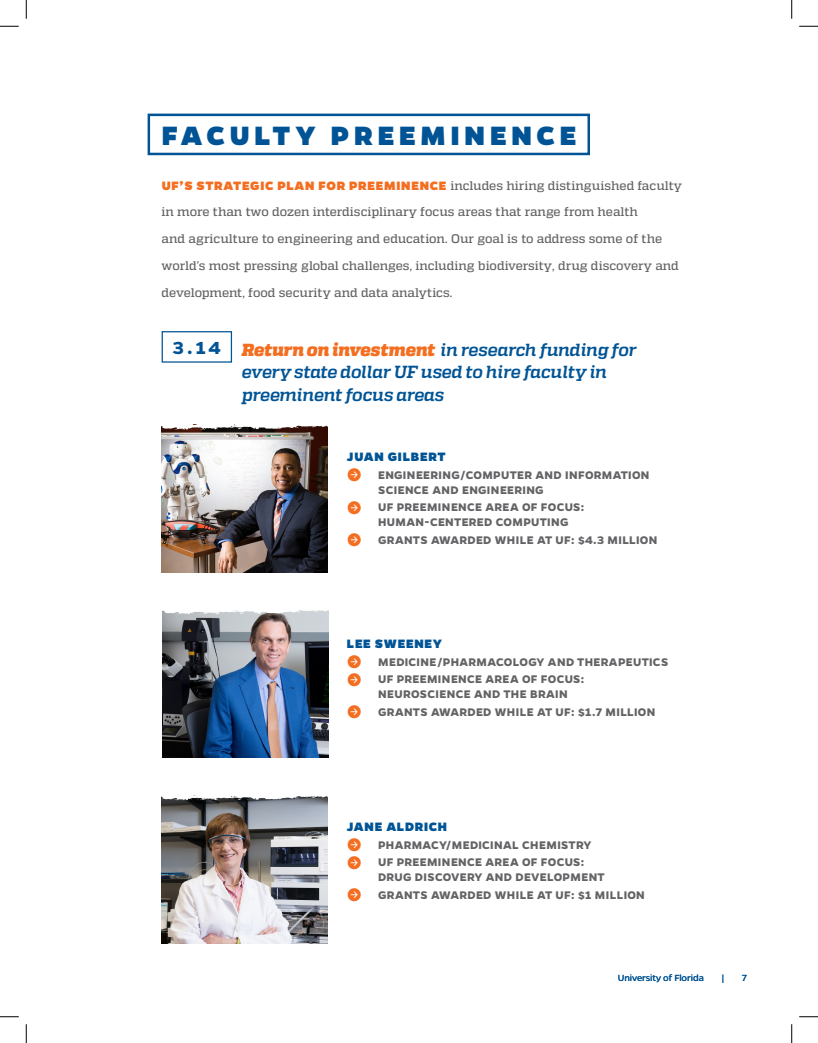
<style>
.page{position:relative;width:818px;height:1043px;background:#fff}
.page>*{position:absolute;margin:0;border:0;box-sizing:border-box;transform-origin:0 0}
.t1{font:800 30px "Gentona";letter-spacing:.165em;color:#005495}
.Boxed_Gentona_Headli{font:700 19.75px "Gentona";color:#005495}
.Quadon_Thin_Headline{font:italic 700 17.5px/22.5px "Quadon";letter-spacing:-.015em;color:#005495}
.Gentona_Body_8pt_18p{font:800 13.75px "Gentona";letter-spacing:.05em;color:#005495}
.Gentona_Callout{font:700 12.5px/15px "Gentona";letter-spacing:.03em;color:#636366}
.Gentona_Body_8pt_18p-2{font:500 12.5px/26.8px "Quadon";color:#636366}
.Gentona_Body_10pt_13{font:10px "Gentona";letter-spacing:-.01em;color:#005495}
.s1{font-family:"Gentona";font-weight:800;font-size:13.75px;color:#f36e21}
.s2{font-weight:900;color:#f36e21}
.s3{font-weight:400;font-size:22.5px;color:#f36e21}
</style>
<div class="page">
<div style="left:148px;top:114px;width:442px;height:41px;border:2px solid #005495"></div>
<div style="left:162px;top:331px;width:70px;height:31px;border:1px solid #005495"></div>
<img style="left:162px;top:436px;width:166px;height:136px">
<img style="left:161px;top:424px;width:167px;height:12px">
<img style="left:162px;top:806px;width:166px;height:137px">
<img style="left:161px;top:795px;width:167px;height:11px">
<img style="left:162px;top:621px;width:166px;height:136px">
<img style="left:162px;top:610px;width:167px;height:11px">
<svg style="left:0;top:25px;width:19px;height:2px"></svg>
<svg style="left:799px;top:25px;width:19px;height:2px"></svg>
<svg style="left:0;top:1016px;width:19px;height:1px"></svg>
<svg style="left:799px;top:1016px;width:19px;height:1px"></svg>
<svg style="left:25px;top:0;width:2px;height:19px"></svg>
<svg style="left:25px;top:1024px;width:2px;height:18px"></svg>
<svg style="left:791px;top:0;width:1px;height:19px"></svg>
<svg style="left:791px;top:1024px;width:1px;height:18px"></svg>
<p class="t1" style="left:162px;top:118px;width:416px">FACULTY PREEMINENCE</p>
<p class="Gentona_Body_8pt_18p-2" style="left:162px;top:172px;width:522px"><span class="s1">UF’S STRATEGIC PLAN FOR PREEMINENCE</span> includes hiring distinguished faculty in more than two dozen interdisciplinary focus areas that range from health<br>and agriculture to engineering and education. Our goal is to address some of the world’s most pressing global challenges, including biodiversity, drug discovery and development, food security and data analytics.</p>
<p class="Boxed_Gentona_Headli" style="left:173px;top:337px;width:50px">3.14</p>
<p class="Quadon_Thin_Headline" style="left:242px;top:338px;width:396px"><span class="s2">Return on investment</span> in research funding for every state dollar UF used to hire faculty in preeminent focus areas</p>
<p class="Gentona_Body_8pt_18p" style="left:347px;top:448px;width:100px">JUAN GILBERT</p>
<p class="Gentona_Callout" style="left:378px;top:467px;width:273px;text-indent:-31px"><span class="s3">→</span> ENGINEERING/COMPUTER AND INFORMATION<br>SCIENCE AND ENGINEERING</p>
<p class="Gentona_Callout" style="left:378px;top:499px;width:208px;text-indent:-31px"><span class="s3">→</span> UF PREEMINENCE AREA OF FOCUS:<br>HUMAN-CENTERED COMPUTING</p>
<p class="Gentona_Callout" style="left:347px;top:532px;width:312px"><span class="s3">→</span> GRANTS AWARDED WHILE AT UF: $4.3 MILLION</p>
<p class="Gentona_Body_8pt_18p" style="left:347px;top:635px;width:97px">LEE SWEENEY</p>
<p class="Gentona_Callout" style="left:347px;top:654px;width:323px"><span class="s3">→</span> MEDICINE/PHARMACOLOGY AND THERAPEUTICS</p>
<p class="Gentona_Callout" style="left:378px;top:671px;width:208px;text-indent:-31px"><span class="s3">→</span> UF PREEMINENCE AREA OF FOCUS:<br>NEUROSCIENCE AND THE BRAIN</p>
<p class="Gentona_Callout" style="left:347px;top:704px;width:310px"><span class="s3">→</span> GRANTS AWARDED WHILE AT UF: $1.7 MILLION</p>
<p class="Gentona_Body_8pt_18p" style="left:347px;top:818px;width:102px">JANE ALDRICH</p>
<p class="Gentona_Callout" style="left:347px;top:837px;width:246px"><span class="s3">→</span> PHARMACY/MEDICINAL CHEMISTRY</p>
<p class="Gentona_Callout" style="left:378px;top:854px;width:228px;text-indent:-31px"><span class="s3">→</span> UF PREEMINENCE AREA OF FOCUS:<br>DRUG DISCOVERY AND DEVELOPMENT</p>
<p class="Gentona_Callout" style="left:347px;top:887px;width:299px"><span class="s3">→</span> GRANTS AWARDED WHILE AT UF: $1 MILLION</p>
<p class="Gentona_Body_10pt_13" style="left:617px;top:972px;width:87px">University of Florida</p>
<p class="Gentona_Body_10pt_13" style="left:721px;top:972px;width:5px">|</p>
<p class="Gentona_Body_10pt_13" style="left:742px;top:972px;width:6px">7</p>
</div>
